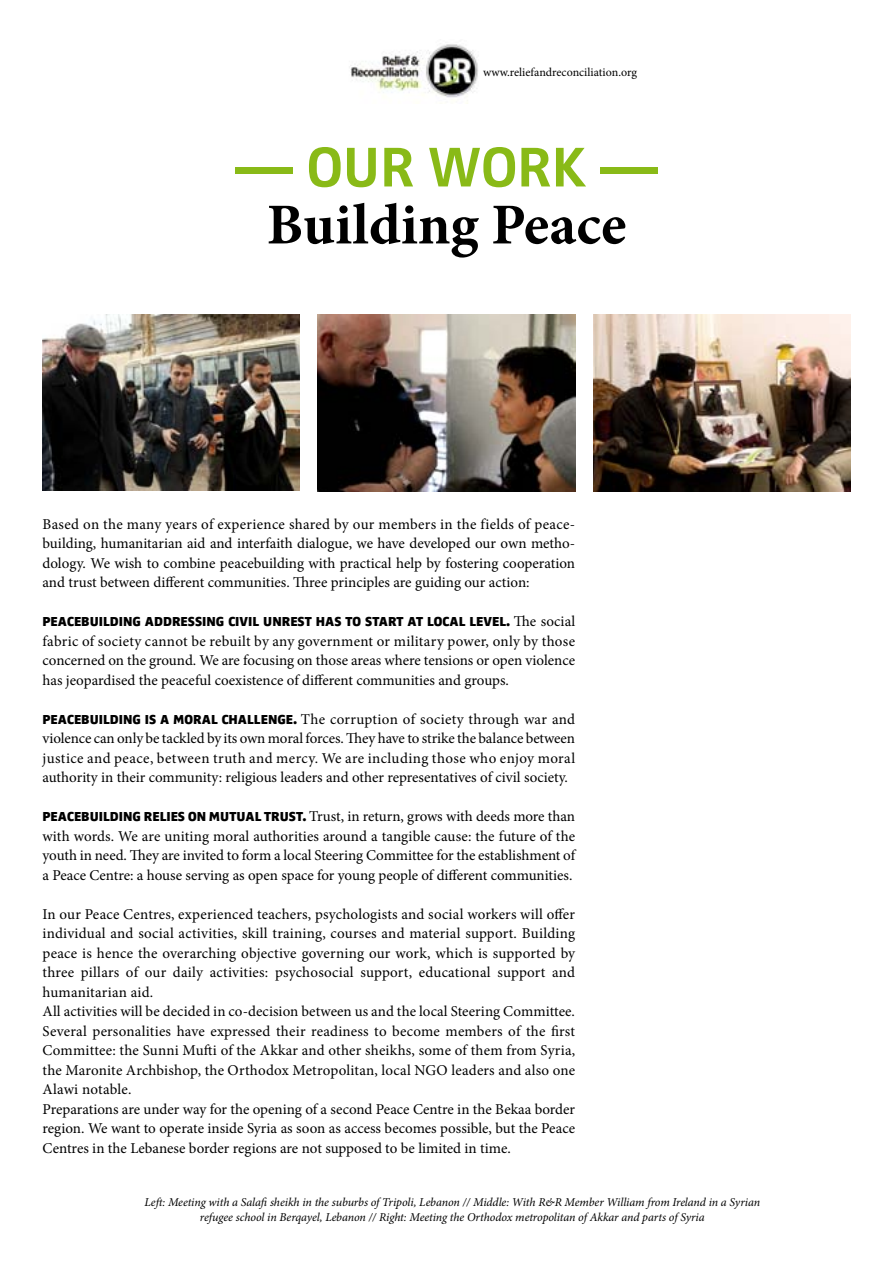
<style>
.page{position:relative;width:893px;height:1263px;background:#fff}
.page>*{position:absolute;margin:0;border:0;box-sizing:border-box;transform-origin:0 0}
.t1{font:700 57.9px "Minion Pro";color:#000}
.t2{font:700 57.9px "Zwo";color:#89ba17}
.t3{font:15px/19.5px "Minion Pro";letter-spacing:.005em;color:#000;text-align:justify}
.t4{font:900 13.5px "Zwo";color:#000}
.t5{font:italic 12px/15px "Minion Pro";letter-spacing:-.01em;color:#000;text-align:center}
.t6{font:12px "Minion Pro";color:#000}
.s1{font-family:"Minion Pro";font-weight:400;font-size:15px}
.s2{font-family:"Zwo";font-weight:900;font-size:13.5px}
</style>
<div class="page">
<img style="left:43px;top:315px;width:257px;height:175px">
<img style="left:593px;top:315px;width:257px;height:176px">
<img style="left:350px;top:44px;width:128px;height:57px">
<img style="left:318px;top:315px;width:257px;height:176px">
<p class="t6" style="left:483px;top:64px;width:155px">www.reliefandreconciliation.org</p>
<h1 class="t2" style="left:234px;top:133px;width:426px">— OUR WORK —</h1>
<h1 class="t1" style="left:267px;top:184px;width:361px">Building Peace</h1>
<p class="t3" style="left:43px;top:514px;width:534px">Based on the many years of experience shared by our members in the fields of peace&shy;building, humanitarian aid and interfaith dialogue, we have developed our own metho&shy;dology. We wish to combine peacebuilding with practical help by fostering cooperation and trust between different communities. Three principles are guiding our action:</p>
<p class="t4" style="left:43px;top:614px;width:534px">PEACEBUILDING ADDRESSING CIVIL UNREST HAS TO START AT LOCAL LEVEL. <span class="s1">The social</span></p>
<p class="t3" style="left:43px;top:631px;width:534px">fabric of society cannot be rebuilt by any government or military power, only by those concerned on the ground. We are focusing on those areas where tensions or open violence has jeopardised the peaceful coexistence of different communities and groups.</p>
<p class="t3" style="left:43px;top:709px;width:534px"><span class="s2">PEACEBUILDING IS A MORAL CHALLENGE.</span> The corruption of society through war and violence can only be tackled by its own moral forces. They have to strike the balance between justice and peace, between truth and mercy. We are including those who enjoy moral authority in their community: religious leaders and other representatives of civil society.</p>
<p class="t3" style="left:43px;top:807px;width:534px"><span class="s2">PEACEBUILDING RELIES ON MUTUAL TRUST.</span> Trust, in return, grows with deeds more than with words. We are uniting moral authorities around a tangible cause: the future of the youth in need. They are invited to form a local Steering Committee for the establishment of a Peace Centre: a house serving as open space for young people of different communities.</p>
<p class="t3" style="left:43px;top:904px;width:534px;text-align:left">In our Peace Centres, experienced teachers, psychologists and social workers will offer individual and social activities, skill training, courses and material support. Building peace is hence the overarching objective governing our work, which is supported by three pillars of our daily activities: psychosocial support, educational support and humanitarian aid.<br>All activities will be decided in co-decision between us and the local Steering Committee.<br>Several personalities have expressed their readiness to become members of the first Committee: the Sunni Mufti of the Akkar and other sheikhs, some of them from Syria, the Maronite Archbishop, the Orthodox Metropolitan, local NGO leaders and also one Alawi notable.<br>Preparations are under way for the opening of a second Peace Centre in the Bekaa border region. We want to operate inside Syria as soon as access becomes possible, but the Peace Centres in the Lebanese border regions are not supposed to be limited in time.</p>
<p class="t5" style="left:145px;top:1194px;width:617px">Left: Meeting with a Salafi sheikh in the suburbs of Tripoli, Lebanon // Middle: With R&amp;R Member William from Ireland in a Syrian refugee school in Berqayel, Lebanon // Right: Meeting the Orthodox metropolitan of Akkar and parts of Syria</p>
</div>
